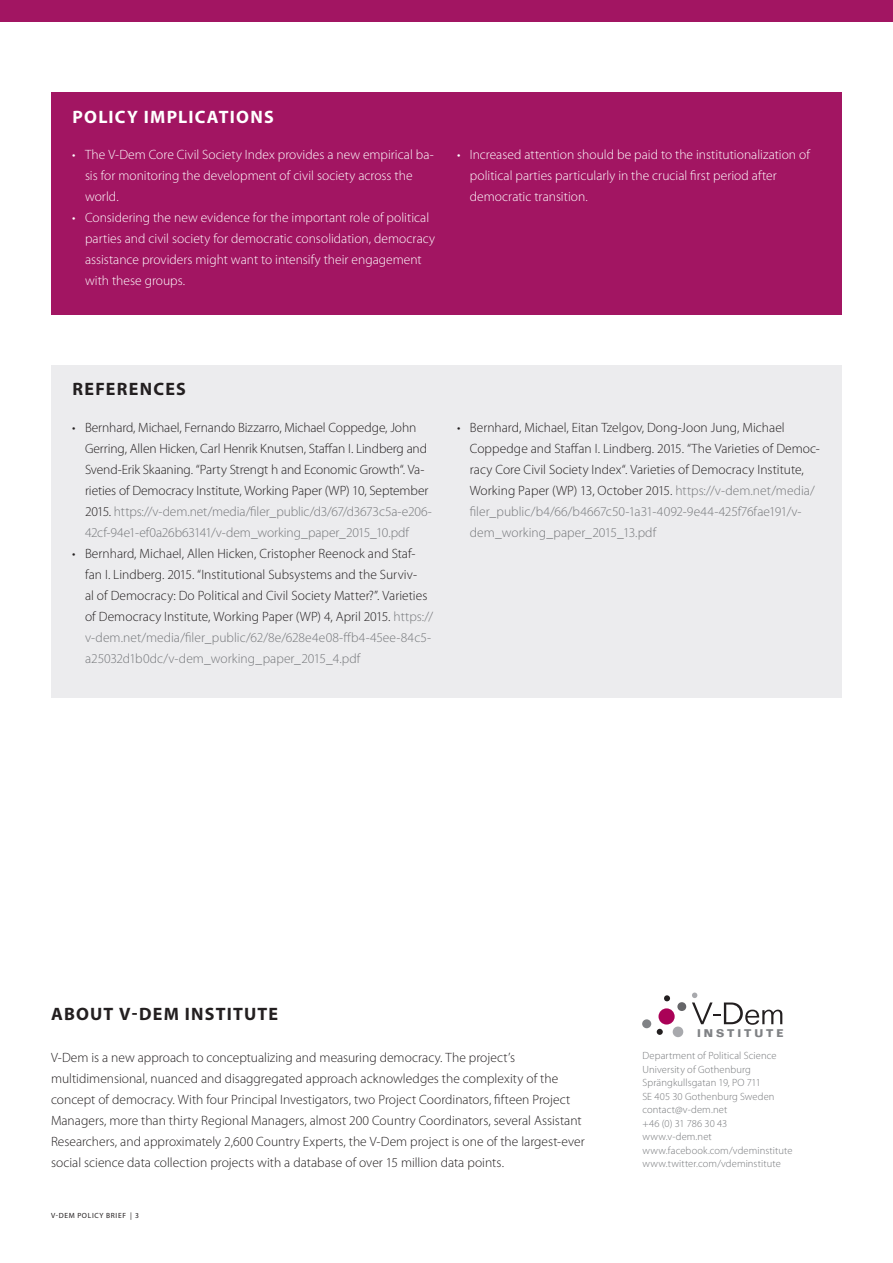
<style>
.page{position:relative;width:893px;height:1263px;background:#fff}
.page>*{position:absolute;margin:0;border:0;box-sizing:border-box;transform-origin:0 0}
.t1{font:700 18px "Myriad Pro";letter-spacing:.065em;color:#231f20}
.t2{font:700 18px "Myriad Pro";letter-spacing:.07em;color:#fff}
.t3{font:300 13.5px/21px "Myriad Pro";color:#231f20}
.t4{font:300 13.5px/21px "Myriad Pro";letter-spacing:.005em;color:#fff}
.t5{font:700 10.95px "Folio Std";letter-spacing:.265em;color:#808285}
.t6{font:300 10.5px/13.5px "Myriad Pro";letter-spacing:.01em;color:#76787b}
.t7{font:7.5px "Myriad Pro";letter-spacing:.09em;color:#231f20}
.s1{color:#76787b}
</style>
<div class="page">
<div style="left:0;top:0;width:893px;height:21px;background:#a21562"></div>
<div style="left:51px;top:92px;width:791px;height:223px;background:#a21562"></div>
<div style="left:51px;top:365px;width:791px;height:332px;background:#ececee"></div>
<div style="left:658px;top:1008px;width:17px;height:16px;background:#aa0157;border-radius:50%"></div>
<div style="left:673px;top:1026px;width:10px;height:11px;background:#a8a9ad;border-radius:50%"></div>
<div style="left:642px;top:1019px;width:9px;height:9px;background:#808285;border-radius:50%"></div>
<div style="left:677px;top:1002px;width:9px;height:9px;background:#656568;border-radius:50%"></div>
<svg style="left:657px;top:1029px;width:6px;height:6px"></svg>
<svg style="left:664px;top:995px;width:6px;height:6px"></svg>
<svg style="left:692px;top:992px;width:90px;height:33px"></svg>
<h1 class="t2" style="left:72px;top:105px;width:203px">POLICY IMPLICATIONS</h1>
<p class="t4" style="left:85px;top:144px;width:350px;text-indent:-13px">• The V-Dem Core Civil Society I ndex provides a new empirical ba&shy;sis for monitoring the development of civil society across the world.</p>
<p class="t4" style="left:85px;top:207px;width:352px;text-indent:-13px">• Considering the new evidence for the important role of political parties and civil society for democratic consolidation, democracy assistance providers might want to intensify their engagement with these groups.</p>
<p class="t4" style="left:470px;top:144px;width:342px;text-indent:-13px">• I ncreased attention should be paid to the institutionalization of political parties particularly in the crucial first period after democratic transition.</p>
<h1 class="t1" style="left:72px;top:377px;width:115px">REFERENCES</h1>
<p class="t3" style="left:85px;top:417px;width:348px;text-indent:-13px">• Bernhard, Michael, Fernando Bizzarro, Michael Coppedge, John Gerring, Allen Hicken, Carl Henrik Knutsen, Staffan I. Lindberg and Svend-Erik Skaaning. “Party Strengt h and Economic Growth“. Va&shy;rieties of Democracy I nstitute, Working Paper (WP) 10, September 2015. <span class="s1">https://v-dem.net/media/filer_public/d3/67/d3673c5a-e206- 42cf-94e1-ef0a26b63141/v-dem_working_paper_2015_10.pdf</span></p>
<p class="t3" style="left:85px;top:543px;width:350px;text-indent:-13px">• Bernhard, Michael, Allen Hicken, Cristopher Reenock and Staf&shy;fan I. Lindberg. 2015. “I nstitutional Subsystems and the Surviv-<br>al of Democracy: Do Political and Civil Society Matter?”. Varieties of Democracy I nstitute, Working Paper (WP) 4, April 2015. <span class="s1">https:// v-dem.net/media/filer_public/62/8e/628e4e08-ffb4-45ee-84c5- a25032d1b0dc/v-dem_working_paper_2015_4.pdf</span></p>
<p class="t3" style="left:470px;top:417px;width:351px;text-indent:-13px">• Bernhard, Michael, Eitan Tzelgov, Dong-Joon Jung, Michael Coppedge and Staffan I. Lindberg. 2015. “The Varieties of Democ&shy;racy Core Civil Society I ndex“. Varieties of Democracy I nstitute, Working Paper (WP) 13, October 2015. <span class="s1">https://v-dem.net/media/ filer_public/b4/66/b4667c50-1a31-4092-9e44-425f76fae191/v&shy;dem_working_paper_2015_13.pdf</span></p>
<h1 class="t1" style="left:51px;top:1002px;width:228px">ABOUT V-DEM INSTITUTE</h1>
<p class="t3" style="left:51px;top:1047px;width:535px">V-Dem is a new approach to conceptualizing and measuring democracy. The project’s multidimensional, nuanced and disaggregated approach acknowledges the complexity of the concept of democracy. With four Principal I nvestigators, two Project Coordinators, fifteen Project Managers, more than thirty Regional Managers, almost 200 Country Coordinators, several Assistant Researchers, and approximately 2,600 Country Experts, the V-Dem project is one of the largest-ever social science data collection projects with a database of over 15 million data points.</p>
<p class="t7" style="left:51px;top:1211px;width:89px">V-DEM POLICY BRIEF | 3</p>
<p class="t5" style="left:697px;top:1026px;width:88px">INSTITUTE</p>
<p class="t6" style="left:642px;top:1049px;width:152px">Department of Political Science<br>University of Gothenburg<br>Sprängkullsgatan 19, PO 711<br>SE 405 30 Gothenburg Sweden contact@v-dem.net<br>+46 (0) 31 786 30 43 www.v-dem.net www.facebook.com/vdeminstitute www.twitter.com/vdeminstitute</p>
</div>
